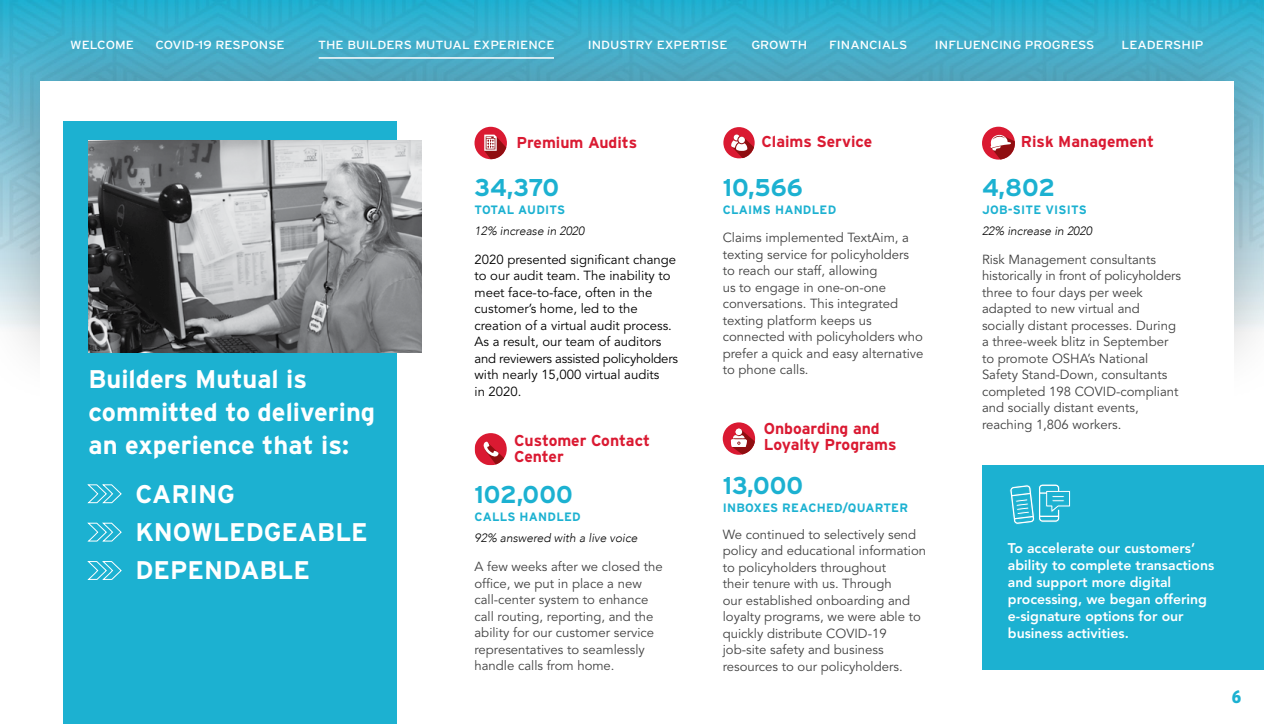
<style>
.page{position:relative;width:1264px;height:724px;background:#fff}
.page>*{position:absolute;margin:0;border:0;box-sizing:border-box;transform-origin:0 0}
.t1{font:700 25.5px/38.1px "Interstate";color:#fff}
.t2{font:700 24.3px "Interstate";color:#1cb1d1}
.t3{font:900 condensed 18px "Interstate";color:#1cb1d1}
.t4{font:700 15.75px "Interstate";color:#da1a32}
.t5{font:800 13.95px/17px "Avenir";color:#fff}
.t6{font:13.2px/16.5px "Avenir";color:#424242}
.t7{font:13.2px/16.5px "Avenir";color:#434343}
.t8{font:13.2px/16.5px "Avenir";color:#000}
.t9{font:700 12.15px "Interstate";letter-spacing:.02em;color:#1cb1d1}
.t10{font:700 12.15px "Interstate";letter-spacing:-.005em;color:#1cb1d1}
.t11{font:italic 300 12px "Avenir";color:#000}
.t12{font:11.7px "Interstate";color:#fff;scale:1.12 1}
</style>
<div class="page">
<div style="left:0;top:0;width:1264px;height:13px;background:#23afcf"></div>
<div style="left:0;top:13px;width:1264px;height:396px;background:#000;opacity:.27"></div>
<div style="left:40px;top:81px;width:1193px;height:643px;background:#fff"></div>
<div style="left:723px;top:422px;width:32px;height:33px;background:#da1a32;border-radius:50%"></div>
<svg style="left:731px;top:429px;width:24px;height:25px"></svg>
<div style="left:474px;top:433px;width:33px;height:32px;background:#da1a32;border-radius:50%"></div>
<svg style="left:482px;top:441px;width:22px;height:23px"></svg>
<div style="left:723px;top:127px;width:31px;height:31px;background:#da1a32;border-radius:50%"></div>
<svg style="left:731px;top:134px;width:23px;height:24px"></svg>
<div style="left:474px;top:127px;width:33px;height:32px;background:#da1a32;border-radius:50%"></div>
<svg style="left:484px;top:135px;width:22px;height:24px"></svg>
<div style="left:63px;top:122px;width:333px;height:602px;background:#1cb1d1"></div>
<img style="left:89px;top:140px;width:333px;height:212px">
<svg style="left:87px;top:484px;width:35px;height:19px"></svg>
<svg style="left:87px;top:522px;width:35px;height:20px"></svg>
<svg style="left:87px;top:561px;width:35px;height:19px"></svg>
<div style="left:982px;top:465px;width:282px;height:205px;background:#1cb1d1"></div>
<svg style="left:982px;top:127px;width:33px;height:33px"></svg>
<svg style="left:1009px;top:484px;width:62px;height:40px"></svg>
<hr style="left:319px;top:57px;width:235px;height:2px;background:#fff">
<p class="t12" style="left:70px;top:38px;width:58px">WELCOME</p>
<p class="t12" style="left:155px;top:38px;width:117px">COVID-19 RESPONSE</p>
<p class="t12" style="left:318px;top:38px;width:213px">THE BUILDERS MUTUAL EXPERIENCE</p>
<p class="t12" style="left:588px;top:38px;width:126px">INDUSTRY EXPERTISE</p>
<p class="t12" style="left:751px;top:38px;width:51px">GROWTH</p>
<p class="t12" style="left:829px;top:38px;width:71px">FINANCIALS</p>
<p class="t12" style="left:935px;top:38px;width:144px">INFLUENCING PROGRESS</p>
<p class="t12" style="left:1121px;top:38px;width:75px">LEADERSHIP</p>
<p class="t4" style="left:761px;top:132px;width:112px">Claims Service</p>
<p class="t4" style="left:516px;top:133px;width:122px">Premium Audits</p>
<p class="t4" style="left:1021px;top:132px;width:135px">Risk Management</p>
<h1 class="t1" style="left:89px;top:359px;width:220px">Builders Mutual is</h1>
<h2 class="t2" style="left:474px;top:173px;width:86px">34,370</h2>
<p class="t10" style="left:474px;top:202px;width:92px">TOTAL AUDITS</p>
<p class="t11" style="left:474px;top:224px;width:111px">12% increase in 2020</p>
<p class="t8" style="left:474px;top:251px;width:205px">2020 presented significant change to our audit team. The inability to meet face-to-face, often in the customer’s home, led to the creation of a virtual audit process.<br>As a result, our team of auditors and reviewers assisted policyholders with nearly 15,000 virtual audits</p>
<p class="t8" style="left:474px;top:383px;width:48px">in 2020.</p>
<h2 class="t2" style="left:723px;top:173px;width:82px">10,566</h2>
<p class="t9" style="left:723px;top:202px;width:115px">CLAIMS HANDLED</p>
<p class="t6" style="left:723px;top:230px;width:202px">Claims implemented TextAim, a texting service for policyholders to reach our staff, allowing<br>us to engage in one-on-one conversations. This integrated texting platform keeps us connected with policyholders who prefer a quick and easy alternative to phone calls.</p>
<h1 class="t1" style="left:89px;top:395px;width:288px;line-height:33px">committed to delivering an experience that is:</h1>
<h1 class="t1" style="left:136px;top:475px;width:234px">CARING<br>KNOWLEDGEABLE<br>DEPENDABLE</h1>
<h2 class="t2" style="left:723px;top:471px;width:82px">13,000</h2>
<p class="t4" style="left:764px;top:419px;width:118px">Onboarding and</p>
<p class="t4" style="left:514px;top:430px;width:137px">Customer Contact</p>
<p class="t4" style="left:764px;top:435px;width:134px">Loyalty Programs</p>
<p class="t4" style="left:514px;top:447px;width:51px">Center</p>
<h2 class="t2" style="left:474px;top:480px;width:100px">102,000</h2>
<p class="t9" style="left:474px;top:509px;width:108px">CALLS HANDLED</p>
<p class="t9" style="left:723px;top:500px;width:187px">INBOXES REACHED/QUARTER</p>
<p class="t7" style="left:723px;top:526px;width:205px">We continued to selectively send policy and educational information to policyholders throughout<br>their tenure with us. Through<br>our established onboarding and loyalty programs, we were able to quickly distribute COVID-19 job-site safety and business resources to our policyholders.</p>
<p class="t11" style="left:474px;top:531px;width:165px">92% answered with a live voice</p>
<p class="t7" style="left:474px;top:558px;width:190px">A few weeks after we closed the office, we put in place a new call-center system to enhance call routing, reporting, and the ability for our customer service representatives to seamlessly handle calls from home.</p>
<h2 class="t2" style="left:982px;top:173px;width:74px">4,802</h2>
<p class="t9" style="left:982px;top:202px;width:106px">JOB-SITE VISITS</p>
<p class="t11" style="left:982px;top:224px;width:111px">22% increase in 2020</p>
<p class="t6" style="left:982px;top:251px;width:201px">Risk Management consultants historically in front of policyholders three to four days per week adapted to new virtual and socially distant processes. During a three-week blitz in September to promote OSHA’s National<br>Safety Stand-Down, consultants completed 198 COVID-compliant and socially distant events, reaching 1,806 workers.</p>
<p class="t5" style="left:1008px;top:539px;width:208px">To accelerate our customers’ ability to complete transactions and support more digital processing, we began offering e-signature options for our business activities.</p>
<h3 class="t3" style="left:1232px;top:686px;width:11px">6</h3>
</div>
